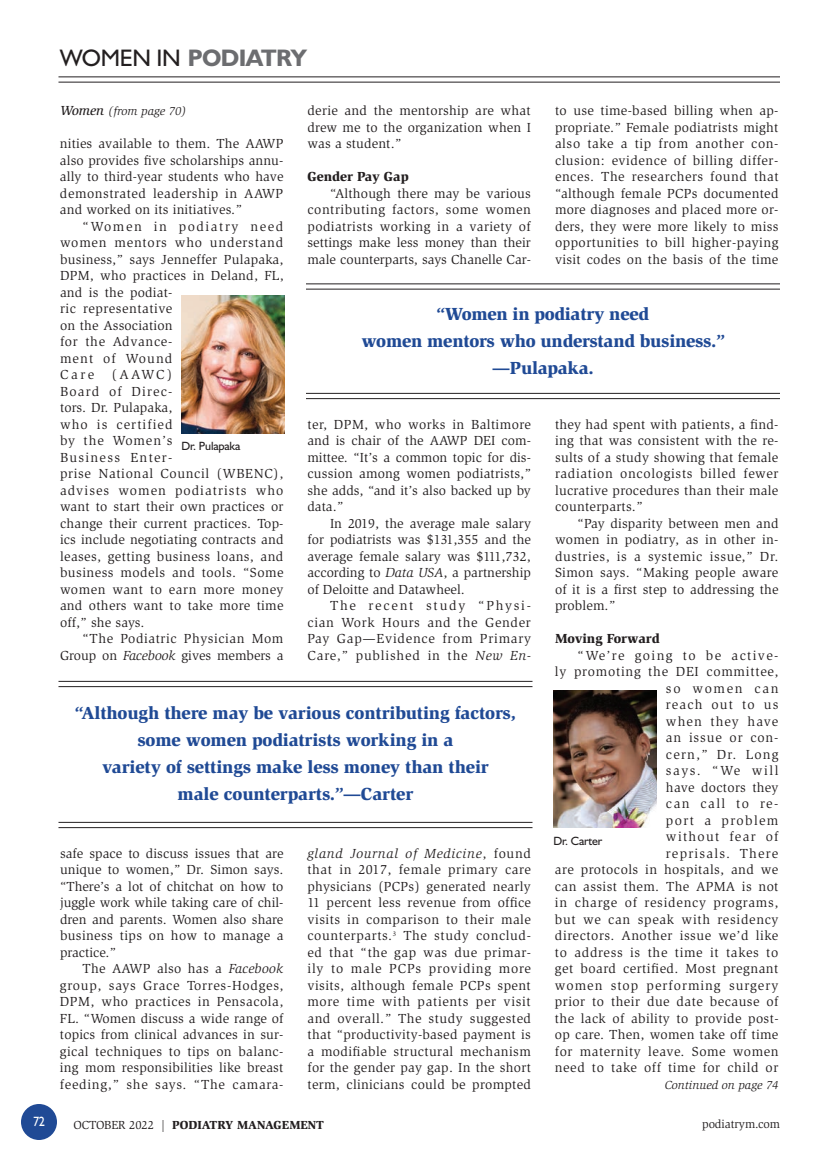
<style>
.page{position:relative;width:837px;height:1161px;background:#fff}
.page>*{position:absolute;margin:0;border:0;box-sizing:border-box;transform-origin:0 0}
.t1{font:700 24px "Humanist 521 BT";letter-spacing:-.025em;color:#6c6d70}
._2011-Callout{font:900 18px "Slimbach";letter-spacing:-.01em;color:#204a95}
._2011-Global_Text{font:13.5px/16.5px "Slimbach";letter-spacing:.025em;color:#231f20;text-align:justify}
._2011-Subhead1{font:900 13.5px "Slimbach";color:#231f20}
.t2{font:13.5px "Humanist 521 BT";color:#fff;scale:.9 1}
.t3{font:italic 12px "Slimbach";color:#231f20}
.t4{font:900 12px "Slimbach";color:#231f20}
._2011-Photo_Caption{font:12px "Humanist 521 BT";letter-spacing:-.015em;color:#231f20}
.t5{font:12px "Slimbach";color:#231f20}
.s1{font-weight:400;color:#231f20}
.s2{font-weight:500;font-size:13.5px}
.s3{font-style:italic}
.s4{font-weight:400}
</style>
<div class="page">
<hr style="left:58px;top:76px;width:722px;height:1px;background:#231f20">
<hr style="left:58px;top:82px;width:722px;height:1px;background:#231f20">
<div style="left:21px;top:1104px;width:36px;height:36px;background:#204a95;border-radius:50%"></div>
<img style="left:554px;top:690px;width:103px;height:138px">
<hr style="left:306px;top:284px;width:474px;height:1px;background:#231f20">
<hr style="left:306px;top:289px;width:474px;height:1px;background:#231f20">
<hr style="left:306px;top:393px;width:474px;height:1px;background:#231f20">
<hr style="left:306px;top:398px;width:474px;height:1px;background:#231f20">
<img style="left:182px;top:295px;width:103px;height:138px">
<hr style="left:58px;top:681px;width:474px;height:1px;background:#231f20">
<hr style="left:58px;top:686px;width:474px;height:1px;background:#231f20">
<hr style="left:58px;top:822px;width:474px;height:1px;background:#231f20">
<hr style="left:58px;top:827px;width:474px;height:1px;background:#231f20">
<p class="t1" style="left:60px;top:43px;width:248px"><span class="s1">WOMEN IN</span> PODIATRY</p>
<p class="_2011-Global_Text" style="left:308px;top:102px;width:225px">derie and the mentorship are what drew me to the organization when I was a student.”</p>
<p class="_2011-Subhead1" style="left:308px;top:168px;width:103px">Gender Pay Gap</p>
<p class="_2011-Global_Text" style="left:308px;top:185px;width:225px;text-indent:23px">“Although there may be various contributing factors, some women podiatrists working in a variety of settings make less money than their male counterparts, says Chanelle Car-</p>
<p class="_2011-Global_Text" style="left:555px;top:102px;width:225px">to use time-based billing when ap&shy;propriate.” Female podiatrists might also take a tip from another con&shy;clusion: evidence of billing differ&shy;ences. The researchers found that “although female PCPs documented more diagnoses and placed more or&shy;ders, they were more likely to miss opportunities to bill higher-paying visit codes on the basis of the time</p>
<p class="t3" style="left:60px;top:104px;width:128px"><span class="s2">Women</span> (from page 70)</p>
<p class="_2011-Global_Text" style="left:60px;top:135px;width:225px">nities available to them. The AAWP also provides five scholarships annu&shy;ally to third-year students who have demonstrated leadership in AAWP and worked on its initiatives.”</p>
<p class="_2011-Global_Text" style="left:60px;top:218px;width:225px;text-align:left;text-indent:23px">“Women in podiatry need women mentors who understand business,” says Jenneffer Pulapaka,<br>DPM, who practices in Deland, FL, and is the podiat-<br>ric representative<br>on the Association<br>for the Advance-<br>ment of Wound<br>Care</p>
<p class="_2011-Callout" style="left:437px;top:303px;width:214px">“Women in podiatry need</p>
<p class="_2011-Callout" style="left:362px;top:330px;width:364px">women mentors who understand business.”</p>
<p class="_2011-Callout" style="left:492px;top:357px;width:103px">—Pulapaka.</p>
<p class="_2011-Global_Text" style="left:60px;top:366px;width:225px;text-align:left;text-indent:52px">(AAWC)<br>Board of Direc-<br>tors. Dr. Pulapaka,<br>who is certified<br>by the Women’s<br>Business Enter-<br>prise National Council (WBENC), advises women podiatrists who want to start their own practices or change their current practices. Top&shy;ics include negotiating contracts and leases, getting business loans, and business models and tools. “Some women want to earn more money and others want to take more time off,” she says.</p>
<p class="_2011-Global_Text" style="left:60px;top:630px;width:225px;text-align:right">“The Podiatric Physician Mom<br>Group on <span class="s3">Facebook</span> gives members a</p>
<p class="_2011-Global_Text" style="left:555px;top:416px;width:225px">they had spent with patients, a find&shy;ing that was consistent with the re&shy;sults of a study showing that female radiation oncologists billed fewer lucrative procedures than their male counterparts.”</p>
<p class="_2011-Global_Text" style="left:555px;top:515px;width:225px;text-indent:23px">“Pay disparity between men and women in podiatry, as in other in&shy;dustries, is a systemic issue,” Dr.<br>Simon says. “Making people aware of it is a first step to addressing the problem.”</p>
<p class="_2011-Subhead1" style="left:555px;top:630px;width:106px">Moving Forward</p>
<p class="_2011-Global_Text" style="left:555px;top:647px;width:225px;text-align:right">“We’re going to be active-<br>ly promoting the DEI committee, so women can<br>reach out to us<br>when they have<br>an issue or con-<br>cern,” Dr. Long<br>says. “We will<br>have doctors they<br>can call to re-<br>port a problem<br>without fear of<br>reprisals. There<br>are protocols in hospitals, and we can assist them. The APMA is not in charge of residency programs, but we can speak with residency directors. Another issue we’d like to address is the time it takes to get board certified. Most pregnant women stop performing surgery prior to their due date because of the lack of ability to provide post&shy;op care. Then, women take off time for maternity leave. Some women need to take off time for child or</p>
<p class="_2011-Global_Text" style="left:308px;top:416px;width:225px">ter, DPM, who works in Baltimore and is chair of the AAWP DEI com&shy;mittee. “It’s a common topic for dis&shy;cussion among women podiatrists,” she adds, “and it’s also backed up by data.”</p>
<p class="_2011-Global_Text" style="left:308px;top:515px;width:225px;text-indent:23px">In 2019, the average male salary for podiatrists was $131,355 and the average female salary was $111,732, according to <span class="s3">Data USA</span>, a partnership of Deloitte and Datawheel.</p>
<p class="_2011-Global_Text" style="left:307px;top:597px;width:225px;text-indent:23px">The recent study “Physi&shy;cian Work Hours and the Gender Pay Gap—Evidence from Primary Care,” published in the <span class="s3">New En-</span></p>
<p class="_2011-Photo_Caption" style="left:182px;top:439px;width:60px">Dr. Pulapaka</p>
<p class="_2011-Callout" style="left:75px;top:702px;width:442px">“Although there may be various contributing factors,</p>
<p class="_2011-Callout" style="left:138px;top:729px;width:317px">some women podiatrists working in a</p>
<p class="_2011-Callout" style="left:102px;top:756px;width:388px">variety of settings make less money than their</p>
<p class="_2011-Callout" style="left:178px;top:783px;width:237px">male counterparts.”—Carter</p>
<p class="_2011-Photo_Caption" style="left:554px;top:834px;width:50px">Dr. Carter</p>
<p class="_2011-Global_Text" style="left:307px;top:845px;width:225px"><span class="s3">gland Journal of Medicine</span>, found that in 2017, female primary care physicians (PCPs) generated nearly 11 percent less revenue from office visits in comparison to their male counterparts.<sup>3</sup> The study conclud&shy;ed that “the gap was due primar&shy;ily to male PCPs providing more visits, although female PCPs spent more time with patients per visit and overall.” The study suggested that “productivity-based payment is a modifiable structural mechanism for the gender pay gap. In the short term, clinicians could be prompted</p>
<p class="_2011-Global_Text" style="left:60px;top:845px;width:225px">safe space to discuss issues that are unique to women,” Dr. Simon says. “There’s a lot of chitchat on how to juggle work while taking care of chil&shy;dren and parents. Women also share business tips on how to manage a practice.”</p>
<p class="_2011-Global_Text" style="left:60px;top:960px;width:225px;text-indent:23px">The AAWP also has a <span class="s3">Facebook </span>group, says Grace Torres-Hodges, DPM, who practices in Pensacola, FL. “Women discuss a wide range of topics from clinical advances in sur&shy;gical techniques to tips on balanc&shy;ing mom responsibilities like breast feeding,” she says. “The camara-</p>
<p class="t3" style="left:665px;top:1078px;width:115px">Continued on page 74</p>
<p class="t2" style="left:33px;top:1113px;width:15px">72</p>
<p class="t4" style="left:74px;top:1117px;width:252px"><span class="s4">OCTOBER 2022 |</span> PODIATRY MANAGEMENT</p>
<p class="t5" style="left:702px;top:1117px;width:79px">podiatrym.com</p>
</div>
